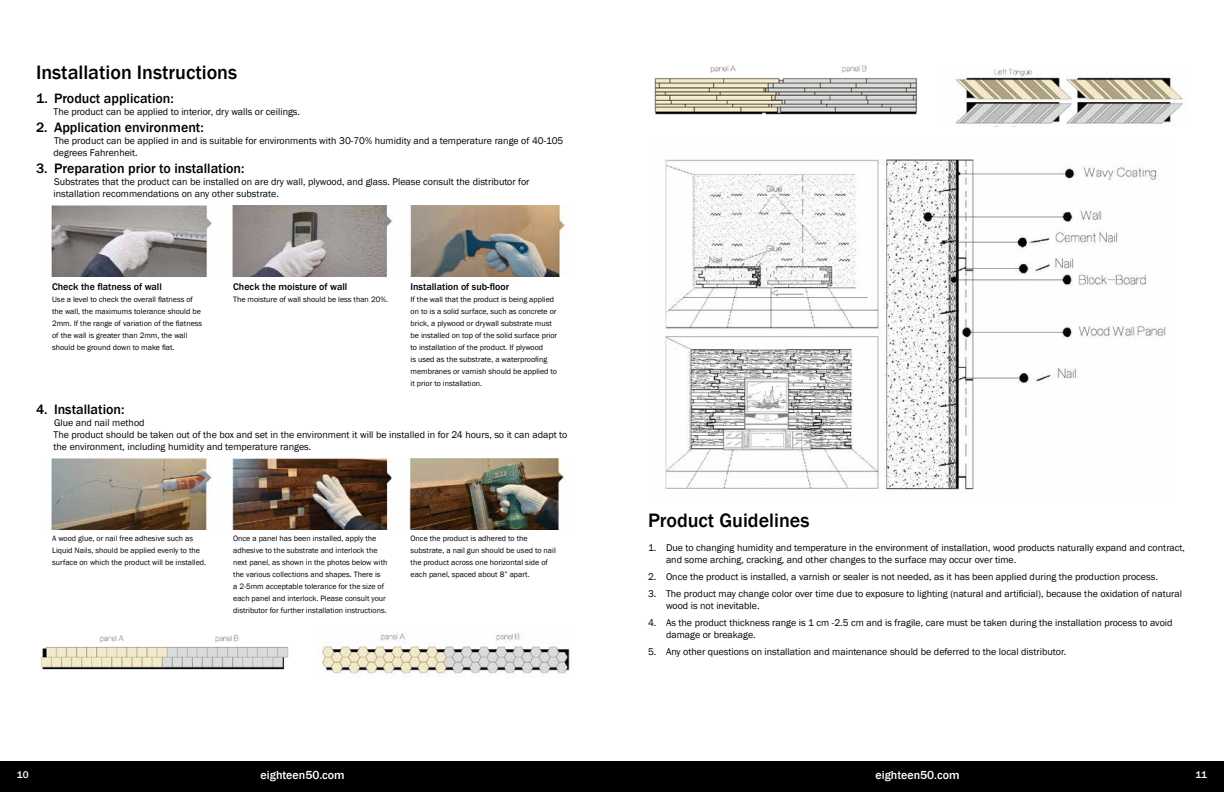
<style>
.page{position:relative;width:1224px;height:792px;background:#fff}
.page>*{position:absolute;margin:0;border:0;box-sizing:border-box;transform-origin:0 0}
.t1{font:500 20px "Franklin Gothic";color:#000}
.t2{font:500 14px "Franklin Gothic";color:#000}
.t3{font:500 12px "Franklin Gothic";color:#fff}
.t4{font:10px/12px "Franklin Gothic";color:#000}
.t5{font:500 10px "Franklin Gothic";color:#000}
.t6{font:500 10px "Franklin Gothic";color:#fff}
.t7{font:8px/12px "Franklin Gothic";color:#000}
</style>
<div class="page">
<div style="left:0;top:762px;width:1224px;height:30px;background:#000"></div>
<img style="left:51px;top:205px;width:161px;height:72px">
<img style="left:231px;top:205px;width:162px;height:72px">
<img style="left:410px;top:205px;width:155px;height:72px">
<img style="left:51px;top:458px;width:161px;height:72px">
<img style="left:232px;top:458px;width:160px;height:72px">
<img style="left:409px;top:458px;width:156px;height:72px">
<img style="left:41px;top:635px;width:248px;height:35px">
<img style="left:321px;top:633px;width:249px;height:44px">
<img style="left:654px;top:65px;width:263px;height:50px">
<img style="left:951px;top:68px;width:232px;height:56px">
<img style="left:665px;top:159px;width:501px;height:331px">
<h1 class="t1" style="left:36px;top:60px;width:203px">Installation Instructions</h1>
<h2 class="t2" style="left:36px;top:89px;width:139px">1. Product application:</h2>
<p class="t4" style="left:54px;top:106px;width:248px">The product can be applied to interior, dry walls or ceilings.</p>
<h2 class="t2" style="left:36px;top:118px;width:169px">2. Application environment:</h2>
<p class="t4" style="left:54px;top:135px;width:511px">The product can be applied in and is suitable for environments with 30-70% humidity and a temperature range of 40-105 degrees Fahrenheit.</p>
<h2 class="t2" style="left:36px;top:159px;width:210px">3. Preparation prior to installation:</h2>
<p class="t4" style="left:54px;top:176px;width:478px">Substrates that the product can be installed on are dry wall, plywood, and glass. Please consult the distributor for installation recommendations on any other substrate.</p>
<p class="t5" style="left:52px;top:280px;width:111px">Check the flatness of wall</p>
<p class="t7" style="left:52px;top:293px;width:152px">Use a level to check the overall flatness of the wall, the maximums tolerance should be 2mm. If the range of variation of the flatness of the wall is greater than 2mm, the wall should be ground down to make flat.</p>
<p class="t5" style="left:233px;top:280px;width:116px">Check the moisture of wall</p>
<p class="t7" style="left:233px;top:293px;width:156px">The moisture of wall should be less than 20%.</p>
<p class="t5" style="left:411px;top:280px;width:100px">Installation of sub-floor</p>
<p class="t7" style="left:411px;top:293px;width:148px">If the wall that the product is being applied on to is a solid surface, such as concrete or brick, a plywood or drywall substrate must be installed on top of the solid surface prior to installation of the product. If plywood<br>is used as the substrate, a waterproofing membranes or varnish should be applied to it prior to installation.</p>
<h2 class="t2" style="left:36px;top:400px;width:90px">4. Installation:</h2>
<p class="t4" style="left:54px;top:417px;width:515px">Glue and nail method<br>The product should be taken out of the box and set in the environment it will be installed in for 24 hours, so it can adapt to the environment, including humidity and temperature ranges.</p>
<p class="t7" style="left:52px;top:533px;width:156px">A wood glue, or nail free adhesive such as<br>Liquid Nails, should be applied evenly to the surface on which the product will be installed.</p>
<p class="t7" style="left:233px;top:533px;width:156px">Once a panel has been installed, apply the adhesive to the substrate and interlock the next panel, as shown in the photos below with the various collections and shapes. There is<br>a 2-5mm acceptable tolerance for the size of each panel and interlock. Please consult your distributor for further installation instructions.</p>
<p class="t7" style="left:411px;top:533px;width:147px">Once the product is adhered to the substrate, a nail gun should be used to nail the product across one horizontal side of each panel, spaced about 8” apart.</p>
<h1 class="t1" style="left:648px;top:508px;width:163px">Product Guidelines</h1>
<p class="t4" style="left:666px;top:542px;width:521px;text-indent:-18px">1. Due to changing humidity and temperature in the environment of installation, wood products naturally expand and contract, and some arching, cracking, and other changes to the surface may occur over time.</p>
<p class="t4" style="left:648px;top:571px;width:511px">2. Once the product is installed, a varnish or sealer is not needed, as it has been applied during the production process.</p>
<p class="t4" style="left:666px;top:588px;width:518px;text-indent:-18px">3. The product may change color over time due to exposure to lighting (natural and artificial), because the oxidation of natural wood is not inevitable.</p>
<p class="t4" style="left:666px;top:617px;width:508px;text-indent:-18px">4. As the product thickness range is 1 cm -2.5 cm and is fragile, care must be taken during the installation process to avoid damage or breakage.</p>
<p class="t4" style="left:648px;top:646px;width:420px">5. Any other questions on installation and maintenance should be deferred to the local distributor.</p>
<p class="t6" style="left:17px;top:768px;width:13px">10</p>
<p class="t3" style="left:261px;top:768px;width:86px">eighteen50.com</p>
<p class="t3" style="left:876px;top:768px;width:86px">eighteen50.com</p>
<p class="t6" style="left:1195px;top:768px;width:13px">11</p>
</div>
